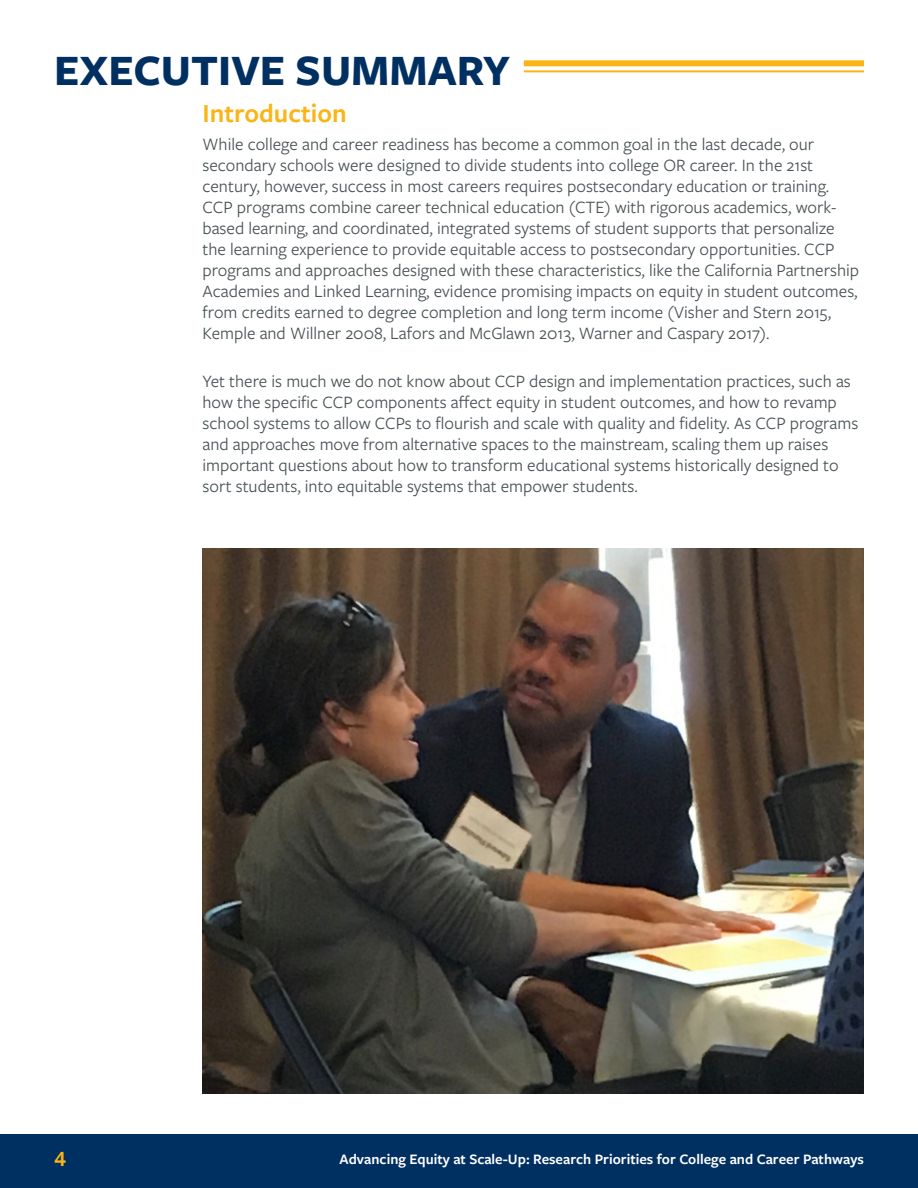
<style>
.page{position:relative;width:918px;height:1188px;background:#fff}
.page>*{position:absolute;margin:0;border:0;box-sizing:border-box;transform-origin:0 0}
.Header_Title_Blue{font:700 45px "Freight Sans Pro";color:#003062}
.Sub-Header_Yellow{font:600 27px "Freight Sans Pro";color:#fbb416}
.t1{font:500 21px "Franklin Gothic";color:#fbb416}
.t2{font:18px/21px "Freight Sans Pro";color:#485255}
.t3{font:600 15px "Freight Sans Pro";color:#fff}
</style>
<div class="page">
<img style="left:202px;top:549px;width:662px;height:545px">
<div style="left:524px;top:60px;width:340px;height:6px;background:#fbb416"></div>
<hr style="left:524px;top:70px;width:340px;height:2px;background:#fbb416">
<div style="left:0;top:1134px;width:918px;height:54px;background:#003062"></div>
<p class="Header_Title_Blue" style="left:54px;top:39px;width:458px">EXECUTIVE SUMMARY</p>
<p class="Sub-Header_Yellow" style="left:202px;top:95px;width:146px">Introduction</p>
<p class="t2" style="left:202px;top:133px;width:658px">While college and career readiness has become a common goal in the last decade, our secondary schools were designed to divide students into college OR career. In the 21st century, however, success in most careers requires postsecondary education or training.<br>CCP programs combine career technical education (CTE) with rigorous academics, work&shy;based learning, and coordinated, integrated systems of student supports that personalize the learning experience to provide equitable access to postsecondary opportunities. CCP programs and approaches designed with these characteristics, like the California Partnership Academies and Linked Learning, evidence promising impacts on equity in student outcomes, from credits earned to degree completion and long term income (Visher and Stern 2015, Kemple and Willner 2008, Lafors and McGlawn 2013, Warner and Caspary 2017).</p>
<p class="t2" style="left:202px;top:370px;width:657px">Yet there is much we do not know about CCP design and implementation practices, such as how the specific CCP components affect equity in student outcomes, and how to revamp school systems to allow CCPs to flourish and scale with quality and fidelity. As CCP programs and approaches move from alternative spaces to the mainstream, scaling them up raises important questions about how to transform educational systems historically designed to sort students, into equitable systems that empower students.</p>
<p class="t1" style="left:54px;top:1146px;width:14px">4</p>
<p class="t3" style="left:340px;top:1148px;width:526px">Advancing Equity at Scale-Up: Research Priorities for College and Career Pathways</p>
</div>
